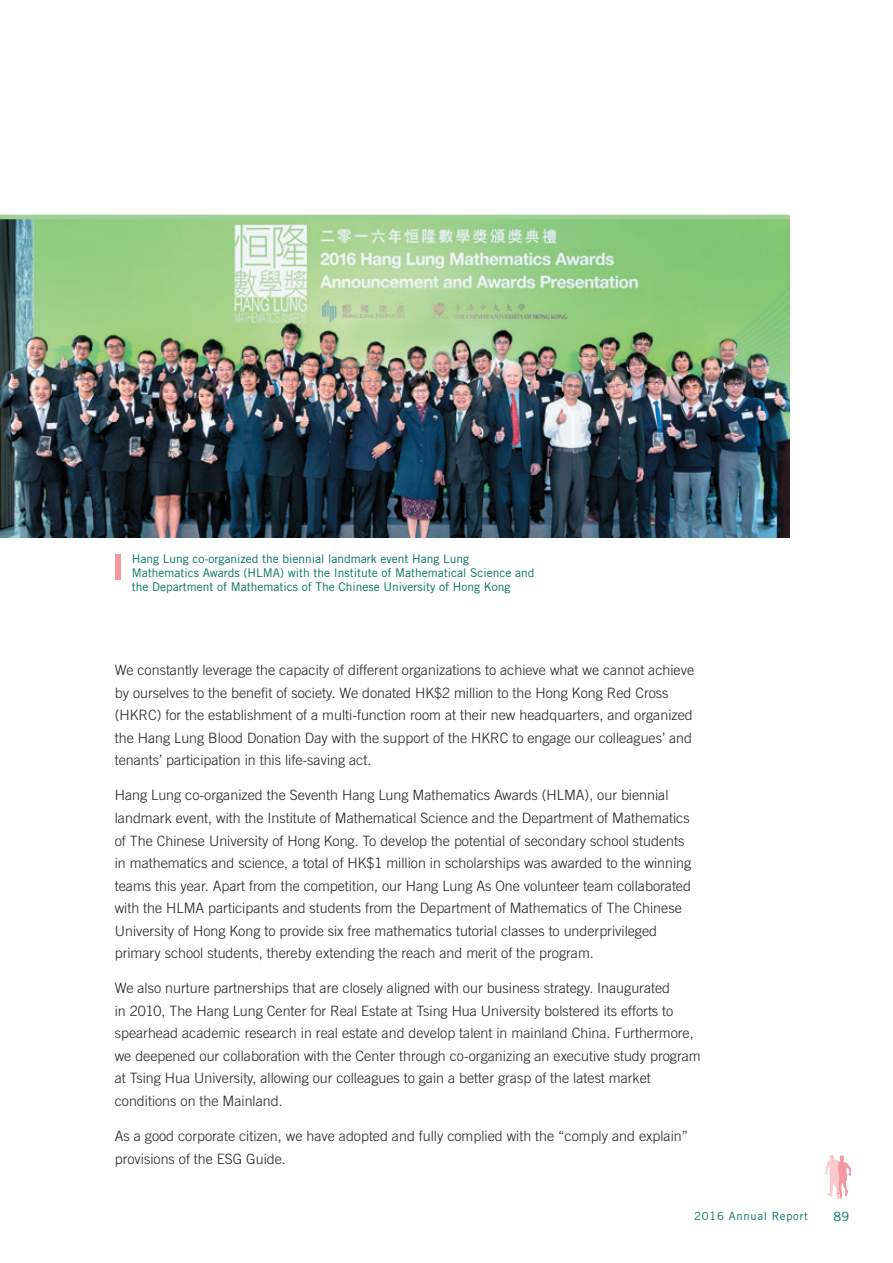
<style>
.page{position:relative;width:893px;height:1263px;background:#fff}
.page>*{position:absolute;margin:0;border:0;box-sizing:border-box;transform-origin:0 0}
.t1{font:300 14.25px/22.5px "Trade Gothic LT Std";color:#231f20}
.t2{font:12.75px "Trade Gothic LT Std";color:#007161}
.t3{font:12px/14.2px "Trade Gothic LT Std";color:#007161}
.t4{font:11.25px "Trade Gothic LT Std";letter-spacing:.065em;color:#007161}
</style>
<div class="page">
<svg style="left:825px;top:1155px;width:26px;height:44px"></svg>
<img style="left:0;top:219px;width:790px;height:319px">
<div style="left:115px;top:554px;width:6px;height:26px;background:#f598a3"></div>
<hr style="left:0;top:215px;width:790px;height:4px;background:#9dd193">
<p class="t3" style="left:132px;top:551px;width:404px">Hang Lung co-organized the biennial landmark event Hang Lung<br>Mathematics Awards (HLMA) with the Institute of Mathematical Science and the Department of Mathematics of The Chinese University of Hong Kong</p>
<p class="t1" style="left:115px;top:659px;width:581px">We constantly leverage the capacity of different organizations to achieve what we cannot achieve by ourselves to the benefit of society. We donated HK$2 million to the Hong Kong Red Cross (HKRC) for the establishment of a multi-function room at their new headquarters, and organized the Hang Lung Blood Donation Day with the support of the HKRC to engage our colleagues’ and tenants’ participation in this life-saving act.</p>
<p class="t1" style="left:115px;top:784px;width:578px">Hang Lung co-organized the Seventh Hang Lung Mathematics Awards (HLMA), our biennial landmark event, with the Institute of Mathematical Science and the Department of Mathematics of The Chinese University of Hong Kong. To develop the potential of secondary school students in mathematics and science, a total of HK$1 million in scholarships was awarded to the winning teams this year. Apart from the competition, our Hang Lung As One volunteer team collaborated with the HLMA participants and students from the Department of Mathematics of The Chinese University of Hong Kong to provide six free mathematics tutorial classes to underprivileged primary school students, thereby extending the reach and merit of the program.</p>
<p class="t1" style="left:115px;top:977px;width:587px">We also nurture partnerships that are closely aligned with our business strategy. Inaugurated<br>in 2010, The Hang Lung Center for Real Estate at Tsing Hua University bolstered its efforts to spearhead academic research in real estate and develop talent in mainland China. Furthermore, we deepened our collaboration with the Center through co-organizing an executive study program at Tsing Hua University, allowing our colleagues to gain a better grasp of the latest market conditions on the Mainland.</p>
<p class="t1" style="left:115px;top:1124px;width:575px">As a good corporate citizen, we have adopted and fully complied with the “comply and explain” provisions of the ESG Guide.</p>
<p class="t4" style="left:694px;top:1209px;width:115px">2016 Annual Report</p>
<p class="t2" style="left:833px;top:1209px;width:17px">89</p>
</div>
